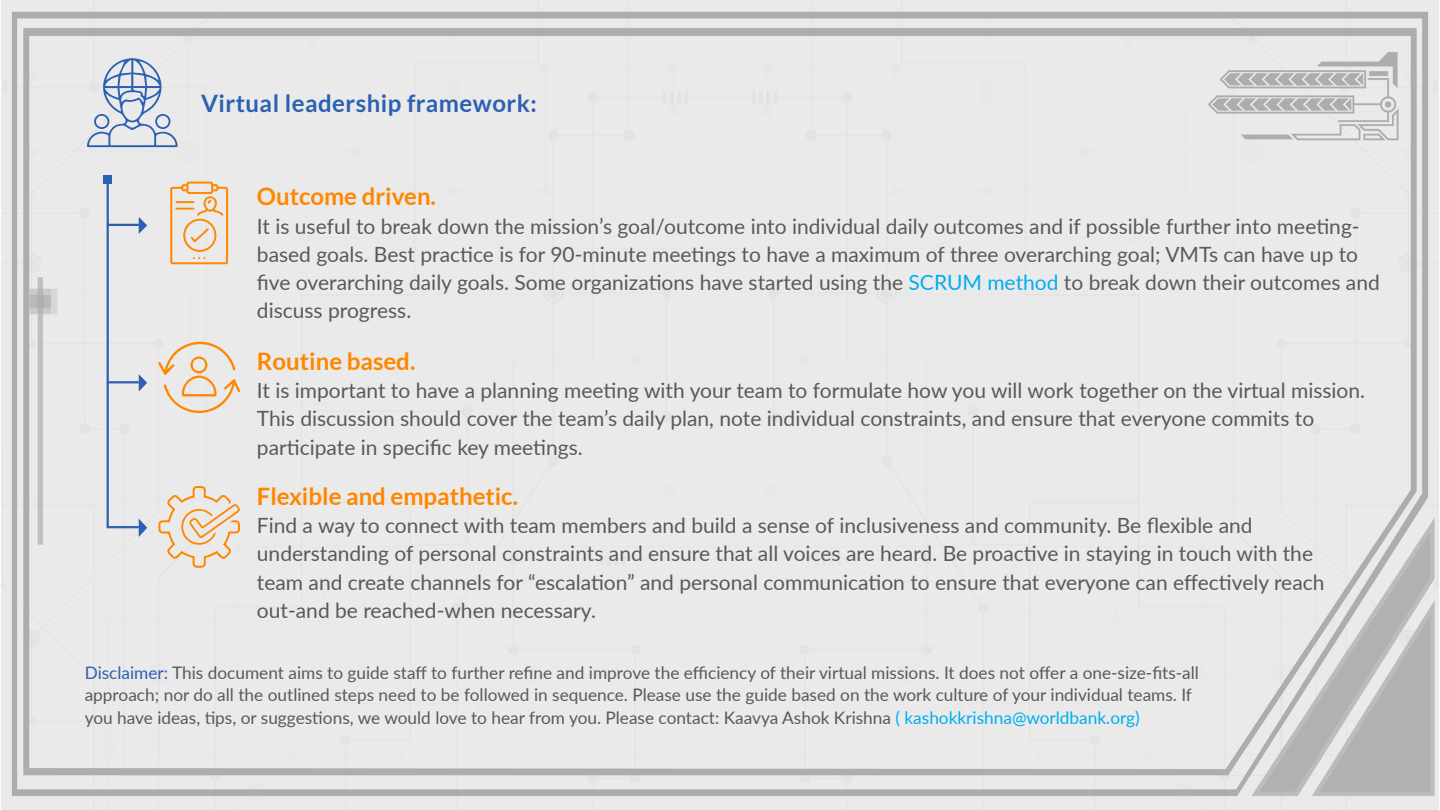
<style>
.page{position:relative;width:1440px;height:810px;background:#fff}
.page>*{position:absolute;margin:0;border:0;box-sizing:border-box;transform-origin:0 0}
.t1{font:700 24px "Lato";color:#ff8700}
.t2{font:700 24px "Lato";letter-spacing:.02em;color:#2c60b1}
.t3{font:21px/28.2px "Lato";color:#58595b}
.t4{font:17.25px/22.5px "Lato";color:#58595b}
.s1{color:#00aeef}
.s2{color:#2c60b1}
</style>
<div class="page">
<img style="left:1px;top:0;width:1438px;height:810px">
<svg style="left:170px;top:182px;width:58px;height:82px"></svg>
<svg style="left:158px;top:486px;width:82px;height:82px"></svg>
<svg style="left:158px;top:342px;width:82px;height:71px"></svg>
<svg style="left:87px;top:58px;width:91px;height:89px"></svg>
<svg style="left:105px;top:178px;width:42px;height:359px"></svg>
<div style="left:104px;top:176px;width:8px;height:8px;background:#2c60b1"></div>
<p class="t2" style="left:201px;top:90px;width:337px">Virtual leadership framework:</p>
<p class="t1" style="left:257px;top:183px;width:181px">Outcome driven.</p>
<p class="t3" style="left:257px;top:211px;width:1124px">It is useful to break down the mission’s goal/outcome into individual daily outcomes and if possible further into meeting&shy;based goals. Best practice is for 90-minute meetings to have a maximum of three overarching goal; VMTs can have up to five overarching daily goals. Some organizations have started using the <span class="s1">SCRUM method</span> to break down their outcomes and discuss progress.</p>
<p class="t1" style="left:257px;top:348px;width:160px">Routine based.</p>
<p class="t3" style="left:257px;top:376px;width:1110px">It is important to have a planning meeting with your team to formulate how you will work together on the virtual mission.<br>This discussion should cover the team’s daily plan, note individual constraints, and ensure that everyone commits to participate in specific key meetings.</p>
<p class="t1" style="left:257px;top:483px;width:263px">Flexible and empathetic.</p>
<p class="t3" style="left:257px;top:511px;width:1069px">Find a way to connect with team members and build a sense of inclusiveness and community. Be flexible and understanding of personal constraints and ensure that all voices are heard. Be proactive in staying in touch with the team and create channels for “escalation” and personal communication to ensure that everyone can effectively reach out-and be reached-when necessary.</p>
<p class="t4" style="left:85px;top:660px;width:1116px"><span class="s2">Disclaimer:</span> This document aims to guide staff to further refine and improve the efficiency of their virtual missions. It does not offer a one-size-fits-all approach; nor do all the outlined steps need to be followed in sequence. Please use the guide based on the work culture of your individual teams. If you have ideas, tips, or suggestions, we would love to hear from you. Please contact: Kaavya Ashok Krishna <span class="s1">( kashokkrishna@worldbank.org)</span></p>
</div>
